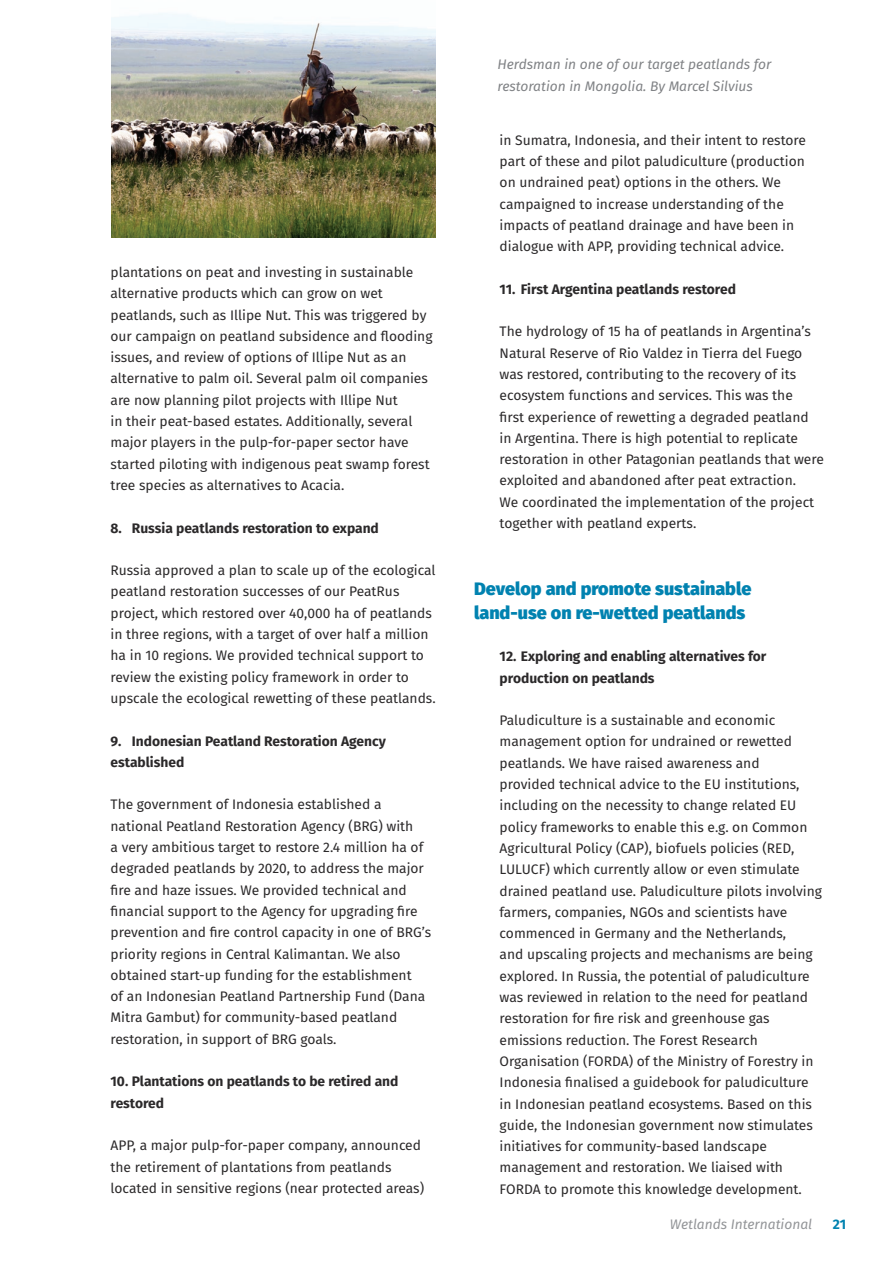
<style>
.page{position:relative;width:893px;height:1263px;background:#fff}
.page>*{position:absolute;margin:0;border:0;box-sizing:border-box;transform-origin:0 0}
.t1{font:800 18px/24px "Fira Sans";color:#0082b0}
.t2{font:13.8px/21.3px "Fira Sans";color:#2b292a}
.t3{font:700 13.8px/21.3px "Fira Sans";color:#2b292a}
.t4{font:italic 13.8px/21.3px "Fira Sans";color:#808285}
.t5{font:italic 13.8px "Fira Sans";color:#939598}
.t6{font:700 13.8px "Fira Sans";color:#0082b0}
</style>
<div class="page">
<img style="left:112px;top:13px;width:324px;height:224px">
<p class="t2" style="left:111px;top:261px;width:323px">plantations on peat and investing in sustainable alternative products which can grow on wet peatlands, such as Illipe Nut. This was triggered by our campaign on peatland subsidence and flooding issues, and review of options of Illipe Nut as an alternative to palm oil. Several palm oil companies are now planning pilot projects with Illipe Nut<br>in their peat-based estates. Additionally, several major players in the pulp-for-paper sector have started piloting with indigenous peat swamp forest tree species as alternatives to Acacia.</p>
<p class="t3" style="left:111px;top:516px;width:270px">8. Russia peatlands restoration to expand</p>
<p class="t2" style="left:111px;top:559px;width:327px">Russia approved a plan to scale up of the ecological peatland restoration successes of our PeatRus project, which restored over 40,000 ha of peatlands in three regions, with a target of over half a million ha in 10 regions. We provided technical support to review the existing policy framework in order to upscale the ecological rewetting of these peatlands.</p>
<p class="t3" style="left:111px;top:729px;width:277px">9. Indonesian Peatland Restoration Agency established</p>
<p class="t2" style="left:111px;top:794px;width:322px">The government of Indonesia established a national Peatland Restoration Agency (BRG) with<br>a very ambitious target to restore 2.4 million ha of degraded peatlands by 2020, to address the major fire and haze issues. We provided technical and financial support to the Agency for upgrading fire prevention and fire control capacity in one of BRG’s priority regions in Central Kalimantan. We also obtained start-up funding for the establishment<br>of an Indonesian Peatland Partnership Fund (Dana Mitra Gambut) for community-based peatland restoration, in support of BRG goals.</p>
<p class="t3" style="left:111px;top:1070px;width:289px">10. Plantations on peatlands to be retired and restored</p>
<p class="t2" style="left:111px;top:1134px;width:315px">APP, a major pulp-for-paper company, announced the retirement of plantations from peatlands located in sensitive regions (near protected areas)</p>
<p class="t4" style="left:497px;top:53px;width:275px">Herdsman in one of our target peatlands for restoration in Mongolia. By Marcel Silvius</p>
<p class="t2" style="left:500px;top:129px;width:308px">in Sumatra, Indonesia, and their intent to restore part of these and pilot paludiculture (production on undrained peat) options in the others. We campaigned to increase understanding of the impacts of peatland drainage and have been in dialogue with APP, providing technical advice.</p>
<p class="t3" style="left:500px;top:277px;width:238px">11. First Argentina peatlands restored</p>
<p class="t2" style="left:500px;top:320px;width:326px">The hydrology of 15 ha of peatlands in Argentina’s Natural Reserve of Rio Valdez in Tierra del Fuego was restored, contributing to the recovery of its ecosystem functions and services. This was the<br>first experience of rewetting a degraded peatland in Argentina. There is high potential to replicate restoration in other Patagonian peatlands that were exploited and abandoned after peat extraction.<br>We coordinated the implementation of the project together with peatland experts.</p>
<h1 class="t1" style="left:474px;top:575px;width:279px">Develop and promote sustainable land-use on re-wetted peatlands</h1>
<p class="t3" style="left:500px;top:645px;width:268px">12. Exploring and enabling alternatives for production on peatlands</p>
<p class="t2" style="left:500px;top:709px;width:324px">Paludiculture is a sustainable and economic management option for undrained or rewetted peatlands. We have raised awareness and<br>provided technical advice to the EU institutions, including on the necessity to change related EU policy frameworks to enable this e.g. on Common Agricultural Policy (CAP), biofuels policies (RED, LULUCF) which currently allow or even stimulate drained peatland use. Paludiculture pilots involving farmers, companies, NGOs and scientists have commenced in Germany and the Netherlands,<br>and upscaling projects and mechanisms are being explored. In Russia, the potential of paludiculture was reviewed in relation to the need for peatland restoration for fire risk and greenhouse gas emissions reduction. The Forest Research Organisation (FORDA) of the Ministry of Forestry in Indonesia finalised a guidebook for paludiculture in Indonesian peatland ecosystems. Based on this guide, the Indonesian government now stimulates initiatives for community-based landscape management and restoration. We liaised with FORDA to promote this knowledge development.</p>
<p class="t5" style="left:670px;top:1214px;width:144px">Wetlands International</p>
<p class="t6" style="left:833px;top:1213px;width:15px">21</p>
</div>
